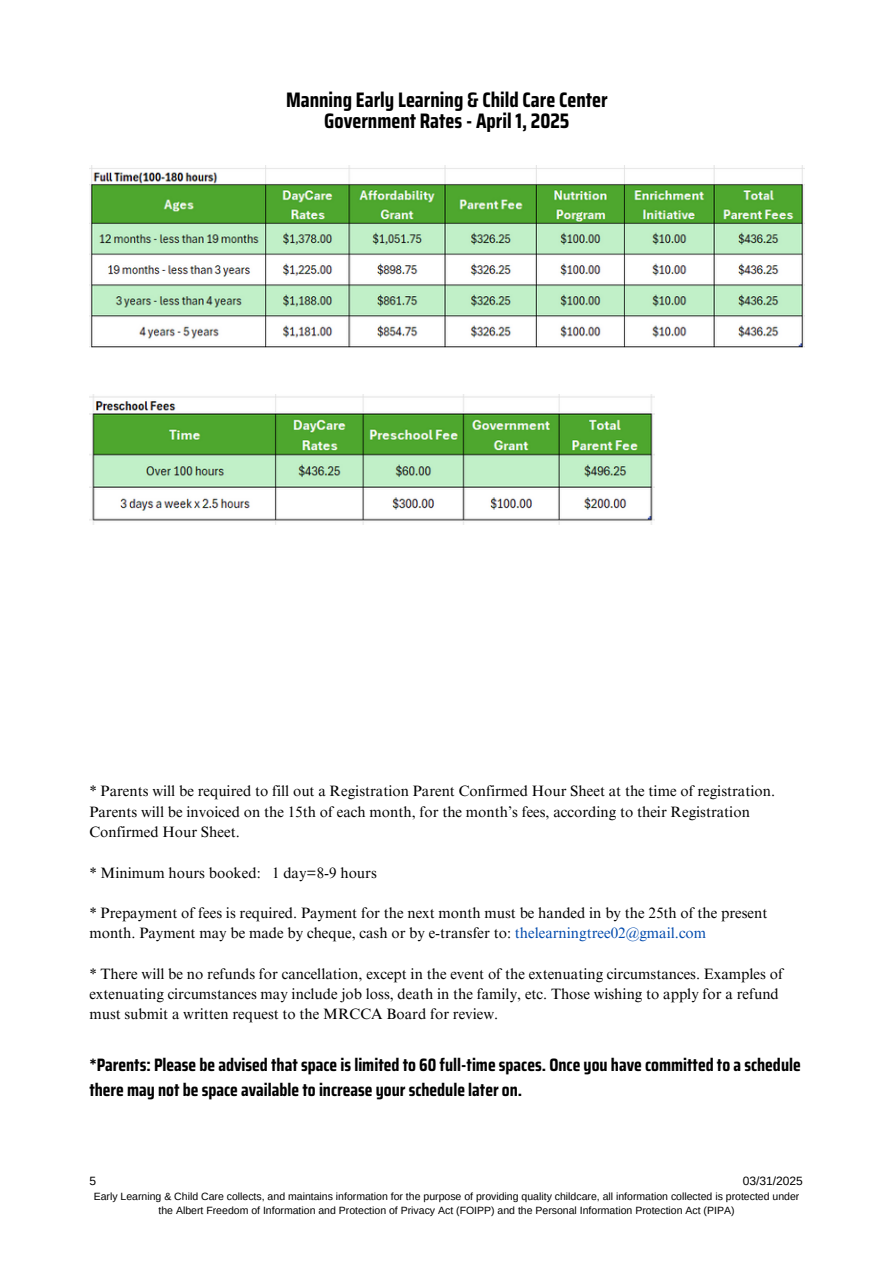
<style>
.page{position:relative;width:894px;height:1264px;background:#fff}
.page>*{position:absolute;margin:0;border:0;box-sizing:border-box;transform-origin:0 0}
.t1{font:700 21px/20.2px "Saira Condensed";color:#000;text-align:center}
.t2{font:700 18px/24.8px "Saira Condensed";color:#000}
.t3{font:15px/20.2px "Times NRMT Pro";color:#000}
.t4{font:12px "Arimo";color:#000}
.t5{font:10.5px/14px "Arimo";color:#000;text-align:center}
.s1{color:#004aad}
</style>
<div class="page">
<img style="left:89px;top:166px;width:715px;height:181px">
<img style="left:89px;top:395px;width:565px;height:129px">
<h1 class="t1" style="left:286px;top:90px;width:323px">Manning Early Learning &amp; Child Care Center<br>Government Rates - April 1, 2025</h1>
<p class="t3" style="left:89px;top:783px;width:687px">* Parents will be required to fill out a Registration Parent Confirmed Hour Sheet at the time of registration.<br>Parents will be invoiced on the 15th of each month, for the month’s fees, according to their Registration<br>Confirmed Hour Sheet.</p>
<p class="t3" style="left:89px;top:864px;width:289px">* Minimum hours booked: 1 day=8-9 hours</p>
<p class="t3" style="left:89px;top:904px;width:679px">* Prepayment of fees is required. Payment for the next month must be handed in by the 25th of the present month. Payment may be made by cheque, cash or by e-transfer to: <span class="s1">thelearningtree02@gmail.com</span></p>
<p class="t3" style="left:89px;top:965px;width:695px">* There will be no refunds for cancellation, except in the event of the extenuating circumstances. Examples of extenuating circumstances may include job loss, death in the family, etc. Those wishing to apply for a refund must submit a written request to the MRCCA Board for review.</p>
<p class="t2" style="left:89px;top:1052px;width:712px">*Parents: Please be advised that space is limited to 60 full-time spaces. Once you have committed to a schedule there may not be space available to increase your schedule later on.</p>
<p class="t4" style="left:89px;top:1174px;width:8px">5</p>
<p class="t4" style="left:742px;top:1174px;width:62px">03/31/2025</p>
<p class="t5" style="left:94px;top:1189px;width:707px">Early Learning &amp; Child Care collects, and maintains information for the purpose of providing quality childcare, all information collected is protected under the Albert Freedom of Information and Protection of Privacy Act (FOIPP) and the Personal Information Protection Act (PIPA)</p>
</div>
